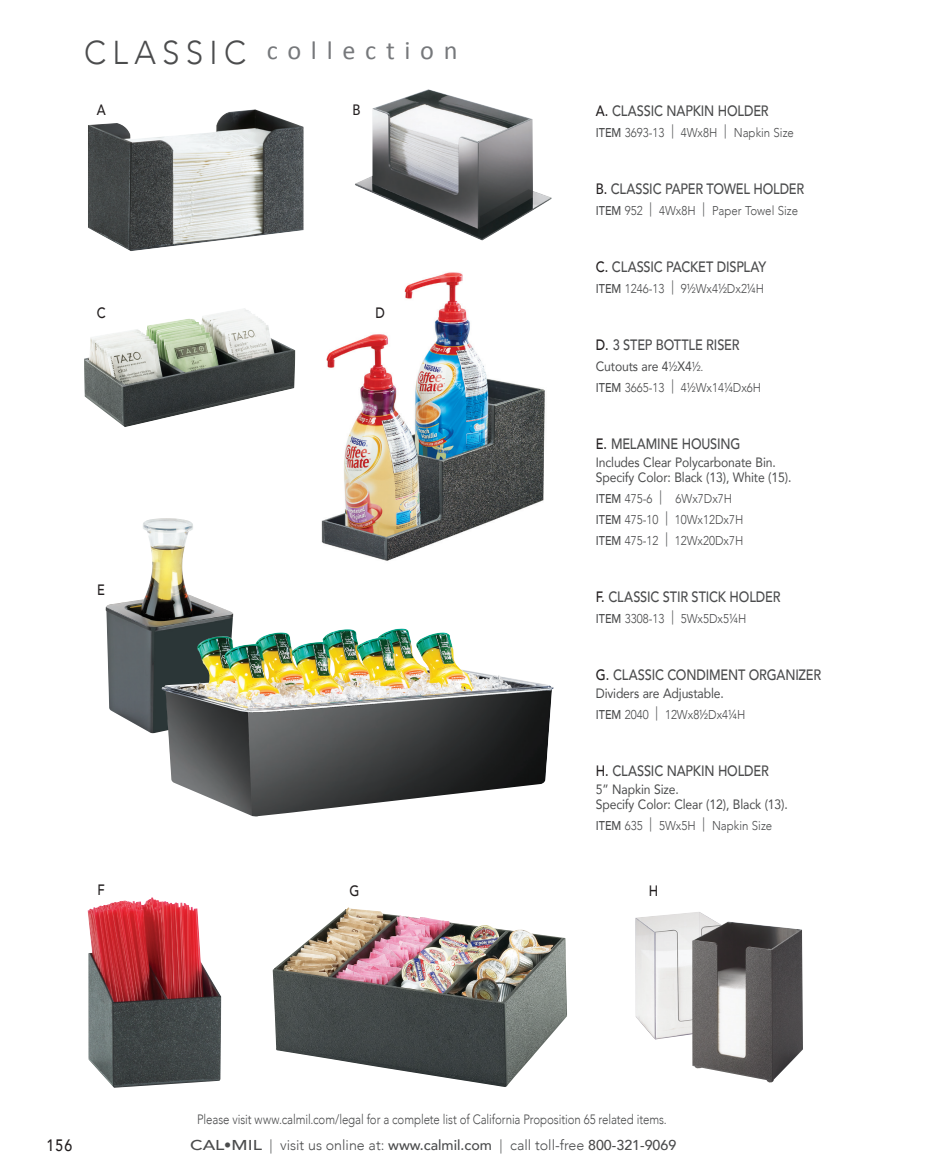
<style>
.page{position:relative;width:932px;height:1175px;background:#fff}
.page>*{position:absolute;margin:0;border:0;box-sizing:border-box;transform-origin:0 0}
.t1{font:26.25px "Calibri";letter-spacing:.37em;color:#76787b}
.t2{font:500 16.5px "Avenir";color:#231f20;scale:.85 1}
.t3{font:500 15px "Avenir";letter-spacing:-.015em;color:#4b4c4d;scale:.85 1}
.t4{font:500 15px "Avenir";color:#231f20;scale:.85 1}
.t5{font:500 14.25px "Avenir";color:#4b4c4d;scale:1.25 1}
.t6{font:13.5px/15px "Avenir";letter-spacing:-.01em;color:#4b4c4d;scale:.9 1}
.t7{font:300 13.5px "Avenir";letter-spacing:-.005em;color:#4b4c4d;scale:.85 1}
.t8{font:300 12.75px/21px "Avenir";color:#4b4c4d;scale:.9 1}
.s1{font-family:"Avenir";font-weight:300;font-size:33px;color:#4b4c4d}
.s2{color:#231f20}
.s3{font-weight:500}
.s4{font-size:14.25px;color:#57585a}
.s5{font-weight:300;font-size:12.75px}
.s6{font-weight:300}
</style>
<div class="page">
<img style="left:106px;top:518px;width:127px;height:215px">
<img style="left:161px;top:628px;width:392px;height:189px">
<img style="left:321px;top:272px;width:224px;height:289px">
<img style="left:84px;top:308px;width:211px;height:119px">
<img style="left:88px;top:109px;width:215px;height:142px">
<img style="left:273px;top:907px;width:294px;height:180px">
<img style="left:88px;top:897px;width:133px;height:190px">
<img style="left:355px;top:89px;width:197px;height:151px">
<img style="left:635px;top:912px;width:80px;height:127px">
<img style="left:692px;top:921px;width:111px;height:162px">
<h1 class="t1" style="left:84px;top:34px;width:375px"><span class="s1">CLASSIC</span> collection</h1>
<p class="t4" style="left:97px;top:97px;width:12px">A</p>
<p class="t4" style="left:352px;top:97px;width:11px">B</p>
<p class="t4" style="left:97px;top:300px;width:12px">C</p>
<p class="t4" style="left:375px;top:300px;width:13px">D</p>
<p class="t4" style="left:97px;top:577px;width:11px">E</p>
<p class="t3" style="left:595px;top:97px;width:205px"><span class="s2">A.</span> CLASSIC NAPKIN HOLDER</p>
<p class="t8" style="left:595px;top:122px;width:222px"><span class="s3">ITEM</span> 3693-13 <span class="s4">|</span> 4Wx8H <span class="s4">|</span> Napkin Size</p>
<p class="t3" style="left:595px;top:175px;width:247px"><span class="s2">B.</span> CLASSIC PAPER TOWEL HOLDER</p>
<p class="t8" style="left:595px;top:200px;width:226px"><span class="s3">ITEM</span> 952 <span class="s4">|</span> 4Wx8H <span class="s4">|</span> Paper Towel Size</p>
<p class="t3" style="left:595px;top:253px;width:202px"><span class="s2">C.</span> CLASSIC PACKET DISPLAY</p>
<p class="t8" style="left:595px;top:278px;width:189px"><span class="s3">ITEM</span> 1246-13 <span class="s4">|</span> 9½Wx4½Dx2¼H</p>
<p class="t3" style="left:595px;top:331px;width:171px"><span class="s2">D.</span> 3 STEP BOTTLE RISER</p>
<p class="t6" style="left:595px;top:358px;width:121px">Cutouts are 4<span class="s5">½</span>X4<span class="s5">½.</span></p>
<p class="t8" style="left:595px;top:377px;width:185px"><span class="s3">ITEM</span> 3665-13 <span class="s4">|</span> 4½Wx14¼Dx6H</p>
<p class="t3" style="left:595px;top:430px;width:172px"><span class="s2">E.</span> MELAMINE HOUSING</p>
<p class="t6" style="left:595px;top:454px;width:219px">Includes Clear Polycarbonate Bin.<br>Specify Color: Black (13), White (15).</p>
<p class="t8" style="left:595px;top:488px;width:165px"><span class="s3">ITEM</span> 475-6 <span class="s4">|</span> 6Wx7Dx7H<br><span class="s3">ITEM</span> 475-10 <span class="s4">|</span> 10Wx12Dx7H<br><span class="s3">ITEM</span> 475-12 <span class="s4">|</span> 12Wx20Dx7H</p>
<p class="t3" style="left:595px;top:583px;width:219px"><span class="s2">F.</span> CLASSIC STIR STICK HOLDER</p>
<p class="t8" style="left:595px;top:608px;width:169px"><span class="s3">ITEM</span> 3308-13 <span class="s4">|</span> 5Wx5Dx5¼H</p>
<p class="t3" style="left:595px;top:661px;width:266px"><span class="s2">G.</span> CLASSIC CONDIMENT ORGANIZER</p>
<p class="t6" style="left:595px;top:685px;width:144px">Dividers are Adjustable.</p>
<p class="t8" style="left:595px;top:704px;width:168px"><span class="s3">ITEM</span> 2040 <span class="s4">|</span> 12Wx8½Dx4¼H</p>
<p class="t3" style="left:595px;top:757px;width:205px"><span class="s2">H.</span> CLASSIC NAPKIN HOLDER</p>
<p class="t6" style="left:595px;top:781px;width:215px">5” Napkin Size.<br>Specify Color: Clear (12), Black (13).</p>
<p class="t8" style="left:595px;top:815px;width:198px"><span class="s3">ITEM</span> 635 <span class="s4">|</span> 5Wx5H <span class="s4">|</span> Napkin Size</p>
<p class="t4" style="left:97px;top:877px;width:10px">F</p>
<p class="t4" style="left:349px;top:878px;width:13px">G</p>
<p class="t4" style="left:648px;top:878px;width:13px">H</p>
<p class="t7" style="left:197px;top:1110px;width:554px">Please visit www.calmil.com/legal for a complete list of California Proposition 65 related items.</p>
<p class="t2" style="left:46px;top:1130px;width:32px">156</p>
<p class="t5" style="left:190px;top:1132px;width:390px">CAL•MIL <span class="s6">| visit us online at:</span> www.calmil.com <span class="s6">| call toll-free</span> 800-321-9069</p>
</div>
